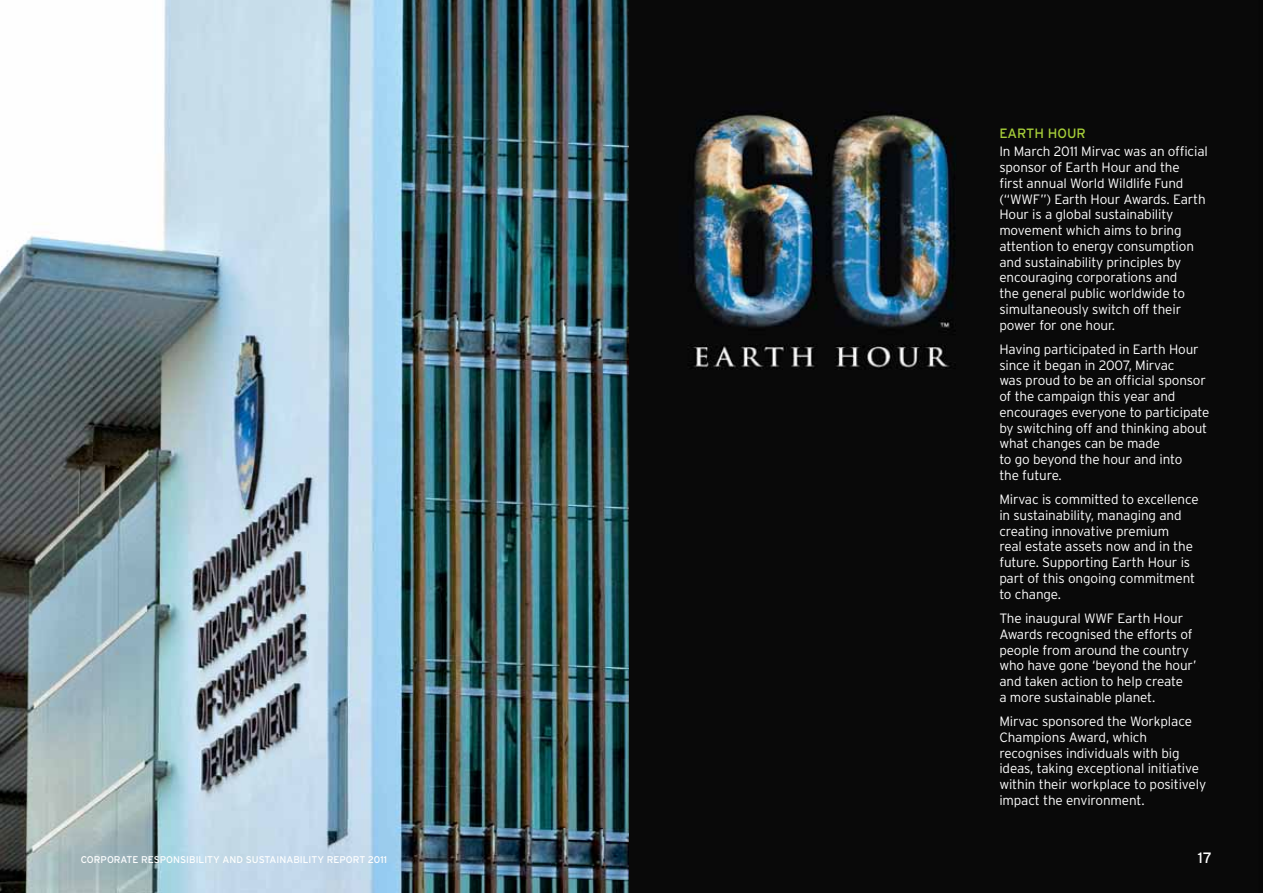
<style>
.page{position:relative;width:1263px;height:893px;background:#fff}
.page>*{position:absolute;margin:0;border:0;box-sizing:border-box;transform-origin:0 0}
.t1{font:15px "Interstate";color:#fff}
.t2{font:300 13.5px/15.8px "Interstate";letter-spacing:-.01em;color:#fff}
.t3{font:13.5px "Interstate";color:#a6ce39}
.t4{font:9.75px "Interstate";color:#fff}
</style>
<div class="page">
<img style="left:0;top:0;width:1263px;height:893px">
<p class="t3" style="left:999px;top:126px;width:59px">EARTH HOU</p>
<p class="t3" style="left:1076px;top:126px;width:11px">R</p>
<p class="t2" style="left:999px;top:144px;width:210px">In March 2011 Mirvac was an official sponsor of Earth Hour and the<br>first annual World Wildlife Fund (“WWF”) Earth Hour Awards. Earth<br>Hour is a global sustainability movement which aims to bring attention to energy consumption and sustainability principles by encouraging corporations and<br>the general public worldwide to simultaneously switch off their power for one hour.</p>
<p class="t2" style="left:999px;top:341px;width:212px">Having participated in Earth Hour since it began in 2007, Mirvac<br>was proud to be an official sponsor of the campaign this year and encourages everyone to participate by switching off and thinking about what changes can be made<br>to go beyond the hour and into<br>the future.</p>
<p class="t2" style="left:999px;top:491px;width:201px">Mirvac is committed to excellence in sustainability, managing and creating innovative premium<br>real estate assets now and in the future. Supporting Earth Hour is part of this ongoing commitment to change.</p>
<p class="t2" style="left:999px;top:610px;width:199px">The inaugural WWF Earth Hour<br>Awards recognised the efforts of people from around the country who have gone ‘beyond the hour’ and taken action to help create<br>a more sustainable planet.</p>
<p class="t2" style="left:999px;top:713px;width:208px">Mirvac sponsored the Workplace<br>Champions Award, which recognises individuals with big ideas, taking exceptional initiative within their workplace to positively impact the environment.</p>
<p class="t4" style="left:81px;top:854px;width:68px">CORPORATE RES</p>
<p class="t4" style="left:160px;top:854px;width:13px">PONSIBI</p>
<p class="t4" style="left:199px;top:854px;width:190px">LITY AND SUSTAINABI LITY REPORT 2011</p>
<p class="t1" style="left:1198px;top:849px;width:16px">17</p>
</div>
